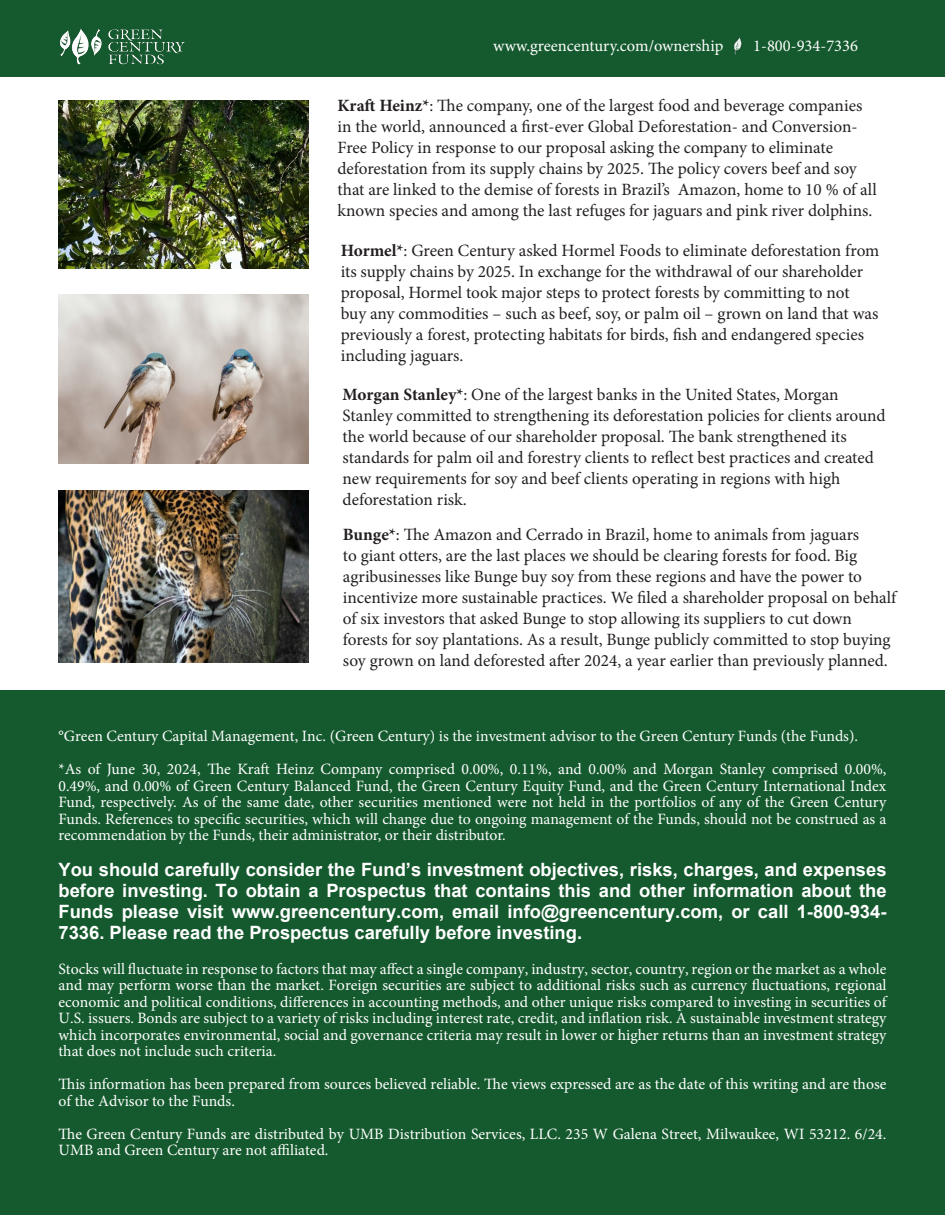
<style>
.page{position:relative;width:945px;height:1215px;background:#fff}
.page>*{position:absolute;margin:0;border:0;box-sizing:border-box;transform-origin:0 0}
.Legal{font:700 18.3px/21px "Arial";color:#fff;text-align:justify}
.BodyText{font:17.25px/21px "Minion Pro";letter-spacing:-.005em;color:#231f20}
.BodyText-2{font:16.5px "Minion Pro";color:#fff}
.Legal-2{font:15.75px/16.5px "Minion Pro";color:#fff;text-align:justify}
.s1{font-weight:700}
</style>
<div class="page">
<div style="left:0;top:691px;width:945px;height:524px;background:#155a2e"></div>
<div style="left:0;top:0;width:945px;height:76px;background:#155a2e"></div>
<img style="left:59px;top:28px;width:126px;height:36px">
<img style="left:733px;top:37px;width:9px;height:18px">
<img style="left:58px;top:100px;width:250px;height:168px">
<img style="left:58px;top:294px;width:250px;height:170px">
<img style="left:58px;top:490px;width:250px;height:173px">
<p class="BodyText-2" style="left:493px;top:34px;width:232px">www.greencentury.com/ownership</p>
<p class="BodyText-2" style="left:753px;top:34px;width:106px">1-800-934-7336</p>
<p class="BodyText" style="left:338px;top:95px;width:541px"><span class="s1">Kraft Heinz*</span>: The company, one of the largest food and beverage companies in the world, announced a first-ever Global Deforestation- and Conversion-Free Policy in response to our proposal asking the company to eliminate deforestation from its supply chains by 2025. The policy covers beef and soy that are linked to the demise of forests in Brazil’s Amazon, home to 10 % of all known species and among the last refuges for jaguars and pink river dolphins.</p>
<p class="BodyText" style="left:341px;top:240px;width:540px"><span class="s1">Hormel*</span>: Green Century asked Hormel Foods to eliminate deforestation from its supply chains by 2025. In exchange for the withdrawal of our shareholder proposal, Hormel took major steps to protect forests by committing to not buy any commodities – such as beef, soy, or palm oil – grown on land that was previously a forest, protecting habitats for birds, fish and endangered species including jaguars.</p>
<p class="BodyText" style="left:343px;top:384px;width:545px"><span class="s1">Morgan Stanley*</span>: One of the largest banks in the United States, Morgan Stanley committed to strengthening its deforestation policies for clients around the world because of our shareholder proposal. The bank strengthened its standards for palm oil and forestry clients to reflect best practices and created new requirements for soy and beef clients operating in regions with high deforestation risk.</p>
<p class="BodyText" style="left:343px;top:524px;width:555px"><span class="s1">Bunge*</span>: The Amazon and Cerrado in Brazil, home to animals from jaguars<br>to giant otters, are the last places we should be clearing forests for food. Big agribusinesses like Bunge buy soy from these regions and have the power to incentivize more sustainable practices. We filed a shareholder proposal on behalf of six investors that asked Bunge to stop allowing its suppliers to cut down forests for soy plantations. As a result, Bunge publicly committed to stop buying soy grown on land deforested after 2024, a year earlier than previously planned.</p>
<p class="Legal-2" style="left:58px;top:728px;width:801px">°Green Century Capital Management, Inc. (Green Century) is the investment advisor to the Green Century Funds (the Funds).</p>
<p class="Legal-2" style="left:58px;top:761px;width:830px">*As of June 30, 2024, The Kraft Heinz Company comprised 0.00%, 0.11%, and 0.00% and Morgan Stanley comprised 0.00%, 0.49%, and 0.00% of Green Century Balanced Fund, the Green Century Equity Fund, and the Green Century International Index Fund, respectively. As of the same date, other securities mentioned were not held in the portfolios of any of the Green Century Funds. References to specific securities, which will change due to ongoing management of the Funds, should not be construed as a recommendation by the Funds, their administrator, or their distributor.</p>
<p class="Legal" style="left:58px;top:859px;width:830px">You should carefully consider the Fund’s investment objectives, risks, charges, and expenses before investing. To obtain a Prospectus that contains this and other information about the Funds please visit www.greencentury.com, email info@greencentury.com, or call 1-800-934- 7336. Please read the Prospectus carefully before investing.</p>
<p class="Legal-2" style="left:58px;top:961px;width:830px">Stocks will fluctuate in response to factors that may affect a single company, industry, sector, country, region or the market as a whole and may perform worse than the market. Foreign securities are subject to additional risks such as currency fluctuations, regional economic and political conditions, differences in accounting methods, and other unique risks compared to investing in securities of U.S. issuers. Bonds are subject to a variety of risks including interest rate, credit, and inflation risk. A sustainable investment strategy which incorporates environmental, social and governance criteria may result in lower or higher returns than an investment strategy that does not include such criteria.</p>
<p class="Legal-2" style="left:58px;top:1076px;width:830px">This information has been prepared from sources believed reliable. The views expressed are as the date of this writing and are those of the Advisor to the Funds.</p>
<p class="Legal-2" style="left:58px;top:1125px;width:829px">The Green Century Funds are distributed by UMB Distribution Services, LLC. 235 W Galena Street, Milwaukee, WI 53212. 6/24.<br>UMB and Green Century are not affiliated.</p>
</div>
